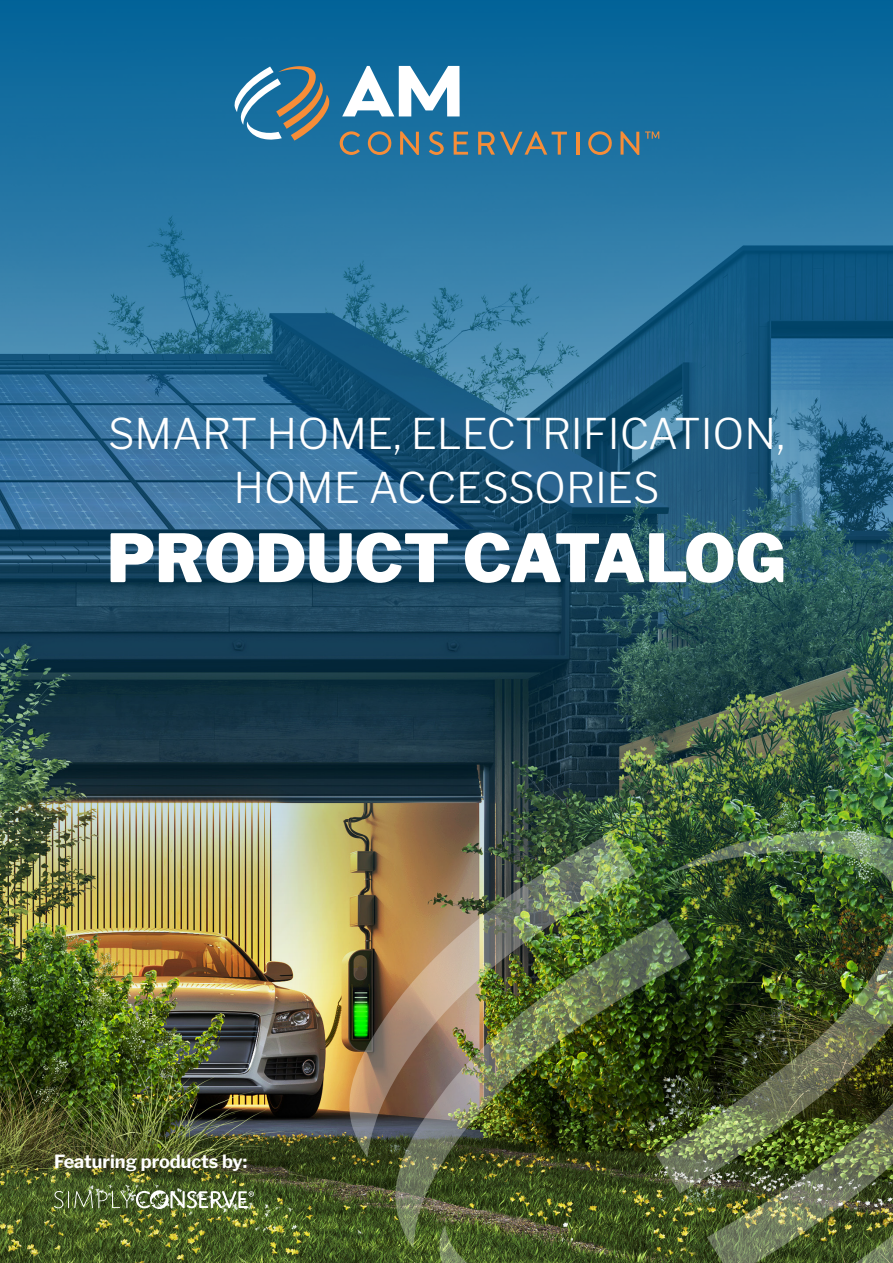
<style>
.page{position:relative;width:893px;height:1263px;background:#fff}
.page>*{position:absolute;margin:0;border:0;box-sizing:border-box;transform-origin:0 0}
.t1{font:900 66px "Libre Franklin";color:#fff}
.t2{font:300 42px "Libre Franklin";color:#fff}
.t3{font:700 18px "Libre Franklin";color:#fff}
</style>
<div class="page">
<img style="left:0;top:1025px;width:707px;height:238px">
<img style="left:0;top:0;width:893px;height:1025px">
<svg style="left:234px;top:66px;width:96px;height:75px;background:#54849a"></svg>
<svg style="left:342px;top:66px;width:118px;height:50px"></svg>
<svg style="left:454px;top:132px;width:14px;height:23px"></svg>
<svg style="left:400px;top:131px;width:19px;height:24px"></svg>
<svg style="left:620px;top:131px;width:19px;height:24px"></svg>
<svg style="left:368px;top:131px;width:24px;height:24px"></svg>
<svg style="left:588px;top:131px;width:24px;height:24px"></svg>
<hr style="left:576px;top:132px;width:3px;height:23px;background:#f68d38">
<svg style="left:478px;top:131px;width:89px;height:24px;background:#597983"></svg>
<svg style="left:429px;top:131px;width:15px;height:24px"></svg>
<svg style="left:340px;top:131px;width:20px;height:24px"></svg>
<svg style="left:645px;top:131px;width:14px;height:8px"></svg>
<img style="left:655px;top:829px;width:238px;height:364px">
<img style="left:707px;top:943px;width:186px;height:320px">
<img style="left:343px;top:833px;width:293px;height:324px">
<img style="left:394px;top:918px;width:297px;height:330px">
<img style="left:439px;top:1225px;width:257px;height:38px">
<svg style="left:54px;top:1190px;width:200px;height:19px;background:#7b8a63"></svg>
<p class="t2" style="left:108px;top:401px;width:678px">SMART HOME, ELECTRIFICATION,</p>
<p class="t2" style="left:233px;top:455px;width:428px">HOME ACCESSORIES</p>
<p class="t1" style="left:107px;top:518px;width:680px">PRODUCT CATALOG</p>
<p class="t3" style="left:54px;top:1147px;width:195px">Featuring products by:</p>
</div>
